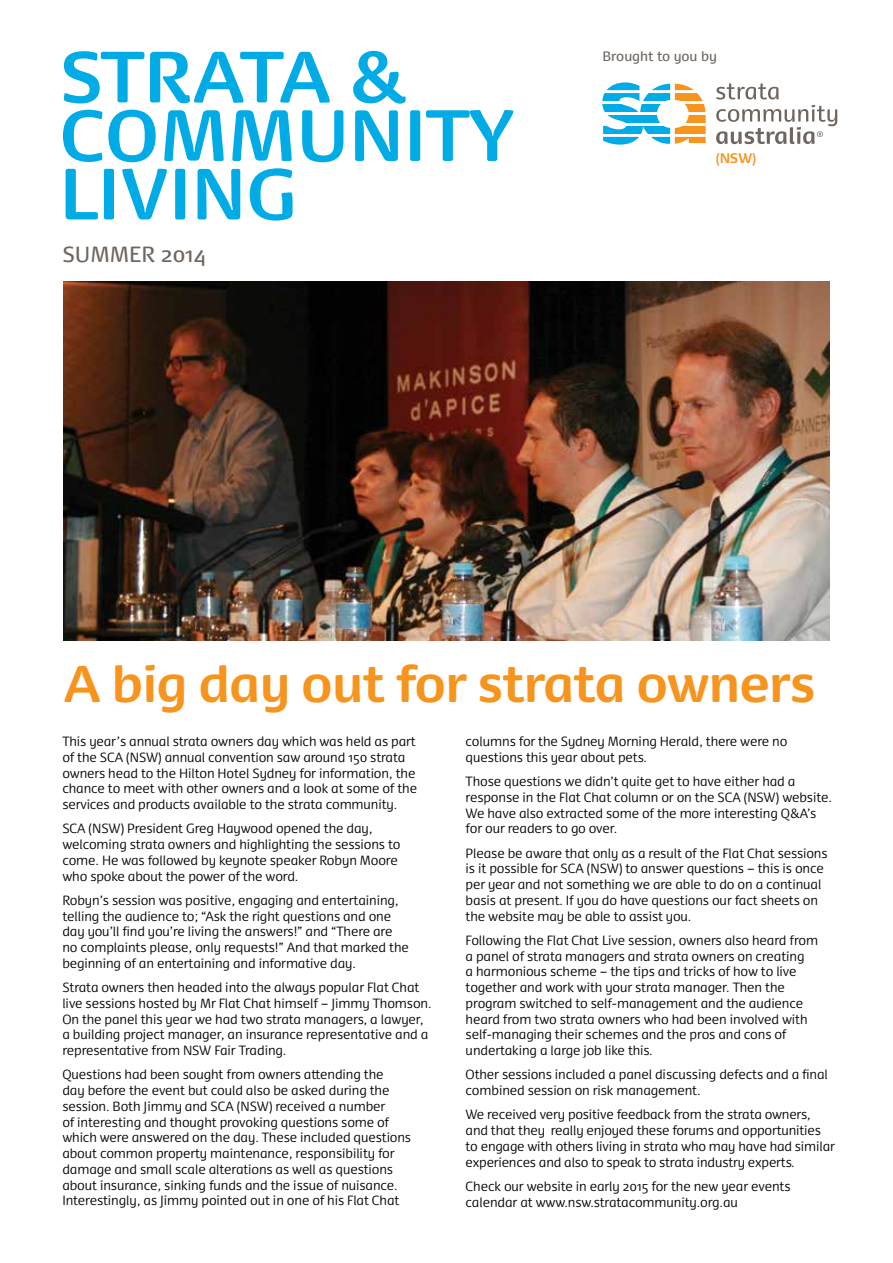
<style>
.page{position:relative;width:893px;height:1263px;background:#fff}
.page>*{position:absolute;margin:0;border:0;box-sizing:border-box;transform-origin:0 0}
.t1{font:700 69px/58.5px "Dancer Pro";color:#00abe6}
.t2{font:700 49.2px "Dancer Pro";letter-spacing:-.015em;color:#f7941e}
.t3{font:21px "Dancer Pro";color:#6f6660}
.t4{font:700 13.35px "Dancer Pro";color:#f7941e}
.t5{font:13.05px "Dancer Pro";color:#6f6660}
.t6{font:300 12.75px/15.8px "Dancer Pro";letter-spacing:-.01em;color:#000}
</style>
<div class="page">
<img style="left:64px;top:282px;width:765px;height:358px">
<svg style="left:602px;top:82px;width:104px;height:63px"></svg>
<svg style="left:716px;top:83px;width:121px;height:61px"></svg>
<h1 class="t1" style="left:60px;top:44px;width:457px">STRATA &amp;<br>COMMUNITY<br>LIVING</h1>
<h3 class="t3" style="left:62px;top:240px;width:145px">SUMMER 2014</h3>
<p class="t5" style="left:603px;top:47px;width:116px">Brought to you by</p>
<p class="t4" style="left:716px;top:148px;width:42px">(NSW)</p>
<h2 class="t2" style="left:64px;top:649px;width:754px">A big day out for strata owners</h2>
<p class="t6" style="left:62px;top:733px;width:356px">This year’s annual strata owners day which was held as part of the SCA (NSW) annual convention saw around 150 strata owners head to the Hilton Hotel Sydney for information, the chance to meet with other owners and a look at some of the services and products available to the strata community.</p>
<p class="t6" style="left:62px;top:820px;width:340px">SCA (NSW) President Greg Haywood opened the day, welcoming strata owners and highlighting the sessions to come. He was followed by keynote speaker Robyn Moore who spoke about the power of the word.</p>
<p class="t6" style="left:62px;top:892px;width:348px">Robyn’s session was positive, engaging and entertaining, telling the audience to; “Ask the right questions and one day you’ll find you’re living the answers!” and “There are no complaints please, only requests!” And that marked the beginning of an entertaining and informative day.</p>
<p class="t6" style="left:62px;top:979px;width:371px">Strata owners then headed into the always popular Flat Chat live sessions hosted by Mr Flat Chat himself – Jimmy Thomson.<br>On the panel this year we had two strata managers, a lawyer, a building project manager, an insurance representative and a representative from NSW Fair Trading.</p>
<p class="t6" style="left:62px;top:1066px;width:350px">Questions had been sought from owners attending the<br>day before the event but could also be asked during the session. Both Jimmy and SCA (NSW) received a number<br>of interesting and thought provoking questions some of which were answered on the day. These included questions about common property maintenance, responsibility for damage and small scale alterations as well as questions about insurance, sinking funds and the issue of nuisance.<br>Interestingly, as Jimmy pointed out in one of his Flat Chat</p>
<p class="t6" style="left:466px;top:733px;width:323px">columns for the Sydney Morning Herald, there were no questions this year about pets.</p>
<p class="t6" style="left:466px;top:773px;width:368px">Those questions we didn’t quite get to have either had a response in the Flat Chat column or on the SCA (NSW) website.<br>We have also extracted some of the more interesting Q&amp;A’s for our readers to go over.</p>
<p class="t6" style="left:466px;top:844px;width:363px">Please be aware that only as a result of the Flat Chat sessions is it possible for SCA (NSW) to answer questions – this is once per year and not something we are able to do on a continual basis at present. If you do have questions our fact sheets on the website may be able to assist you.</p>
<p class="t6" style="left:466px;top:932px;width:354px">Following the Flat Chat Live session, owners also heard from a panel of strata managers and strata owners on creating<br>a harmonious scheme – the tips and tricks of how to live together and work with your strata manager. Then the program switched to self-management and the audience heard from two strata owners who had been involved with self-managing their schemes and the pros and cons of undertaking a large job like this.</p>
<p class="t6" style="left:466px;top:1066px;width:364px">Other sessions included a panel discussing defects and a final combined session on risk management.</p>
<p class="t6" style="left:466px;top:1106px;width:371px">We received very positive feedback from the strata owners, and that they really enjoyed these forums and opportunities to engage with others living in strata who may have had similar experiences and also to speak to strata industry experts.</p>
<p class="t6" style="left:466px;top:1178px;width:326px">Check our website in early 2015 for the new year events calendar at www.nsw.stratacommunity.org.au</p>
</div>
